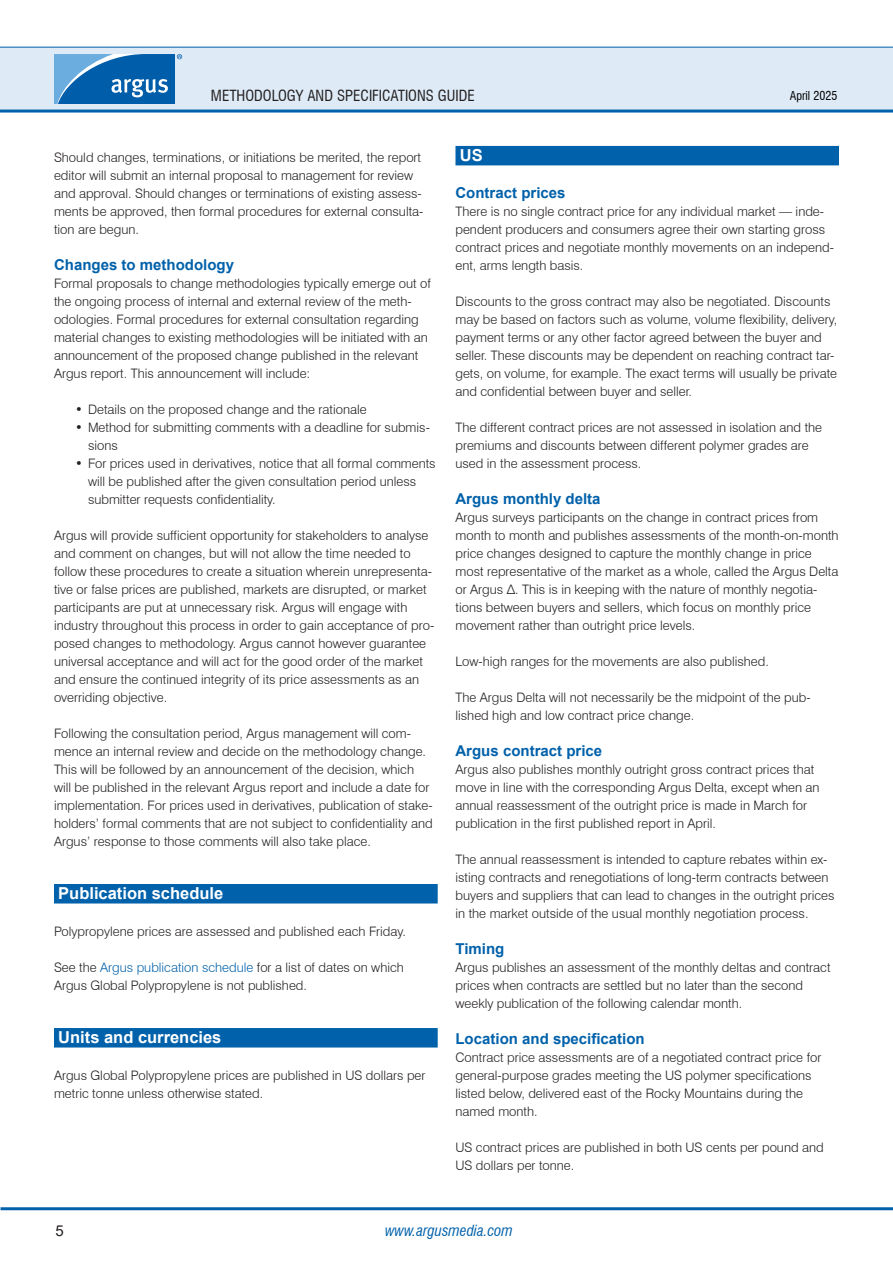
<style>
.page{position:relative;width:893px;height:1263px;background:#fff}
.page>*{position:absolute;margin:0;border:0;box-sizing:border-box;transform-origin:0 0}
.H1_-_Section_header_-_WOB{font:700 16.5px "Arial";color:#fff}
.H2_-_Bold_headline_-_old_H4{font:700 15px "Arial";color:#0161aa}
.t1{font:condensed 15px "Swiss 721 BT";color:#231f20}
.t2{font:italic condensed 15px "Swiss 721 BT";color:#0161aa}
.t3{font:15px "Arial";color:#231f20}
.P1_-_Body_Text{font:300 13.05px/18px "Swiss 721 BT";color:#231f20}
.t4{font:condensed 12px "Swiss 721 BT";color:#000}
.s1{color:#0161aa}
</style>
<div class="page">
<div style="left:0;top:47px;width:893px;height:64px;background:#deebf7"></div>
<hr style="left:0;top:110px;width:893px;height:3px;background:#0161aa">
<hr style="left:0;top:47px;width:893px;height:1px;background:#0161aa">
<hr style="left:1px;top:1207px;width:892px;height:3px;background:#0161aa">
<svg style="left:54px;top:54px;width:128px;height:50px;background:#3883c0"></svg>
<div style="left:54px;top:884px;width:384px;height:19px;background:#0161aa"></div>
<div style="left:54px;top:1028px;width:384px;height:19px;background:#0161aa"></div>
<div style="left:455px;top:146px;width:384px;height:19px;background:#0161aa"></div>
<p class="t1" style="left:211px;top:86px;width:265px">METHODOLOGY AND SPECIFICATIONS GUIDE</p>
<p class="t4" style="left:790px;top:88px;width:49px">April 2025</p>
<p class="P1_-_Body_Text" style="left:54px;top:148px;width:371px">Should changes, terminations, or initiations be merited, the report editor will submit an internal proposal to management for review and approval. Should changes or terminations of existing assess&shy;ments be approved, then formal procedures for external consulta&shy;tion are begun.</p>
<p class="H2_-_Bold_headline_-_old_H4" style="left:54px;top:254px;width:182px">Changes to methodology</p>
<p class="P1_-_Body_Text" style="left:54px;top:274px;width:379px">Formal proposals to change methodologies typically emerge out of the ongoing process of internal and external review of the meth&shy;odologies. Formal procedures for external consultation regarding material changes to existing methodologies will be initiated with an announcement of the proposed change published in the relevant Argus report. This announcement will include:</p>
<p class="P1_-_Body_Text" style="left:75px;top:400px;width:293px">• Details on the proposed change and the rationale</p>
<p class="P1_-_Body_Text" style="left:88px;top:418px;width:343px;text-indent:-13px">• Method for submitting comments with a deadline for submis&shy;sions</p>
<p class="P1_-_Body_Text" style="left:88px;top:454px;width:349px;text-indent:-13px">• For prices used in derivatives, notice that all formal comments will be published after the given consultation period unless submitter requests confidentiality.</p>
<p class="P1_-_Body_Text" style="left:54px;top:526px;width:382px">Argus will provide sufficient opportunity for stakeholders to analyse and comment on changes, but will not allow the time needed to follow these procedures to create a situation wherein unrepresenta&shy;tive or false prices are published, markets are disrupted, or market participants are put at unnecessary risk. Argus will engage with industry throughout this process in order to gain acceptance of pro&shy;posed changes to methodology. Argus cannot however guarantee universal acceptance and will act for the good order of the market and ensure the continued integrity of its price assessments as an overriding objective.</p>
<p class="P1_-_Body_Text" style="left:54px;top:724px;width:380px">Following the consultation period, Argus management will com&shy;mence an internal review and decide on the methodology change.<br>This will be followed by an announcement of the decision, which will be published in the relevant Argus report and include a date for implementation. For prices used in derivatives, publication of stake&shy;holders’ formal comments that are not subject to confidentiality and Argus’ response to those comments will also take place.</p>
<p class="H1_-_Section_header_-_WOB" style="left:58px;top:882px;width:167px">Publication schedule</p>
<p class="P1_-_Body_Text" style="left:54px;top:922px;width:354px">Polypropylene prices are assessed and published each Friday.</p>
<p class="P1_-_Body_Text" style="left:54px;top:958px;width:351px">See the <span class="s1">Argus publication schedule</span> for a list of dates on which<br>Argus Global Polypropylene is not published.</p>
<p class="H1_-_Section_header_-_WOB" style="left:58px;top:1026px;width:165px">Units and currencies</p>
<p class="P1_-_Body_Text" style="left:54px;top:1066px;width:373px">Argus Global Polypropylene prices are published in US dollars per metric tonne unless otherwise stated.</p>
<p class="H1_-_Section_header_-_WOB" style="left:460px;top:144px;width:24px">US</p>
<p class="H2_-_Bold_headline_-_old_H4" style="left:455px;top:182px;width:112px">Contract prices</p>
<p class="P1_-_Body_Text" style="left:455px;top:202px;width:380px">There is no single contract price for any individual market — inde&shy;pendent producers and consumers agree their own starting gross contract prices and negotiate monthly movements on an independ&shy;ent, arms length basis.</p>
<p class="P1_-_Body_Text" style="left:455px;top:292px;width:383px">Discounts to the gross contract may also be negotiated. Discounts may be based on factors such as volume, volume flexibility, delivery, payment terms or any other factor agreed between the buyer and seller. These discounts may be dependent on reaching contract tar&shy;gets, on volume, for example. The exact terms will usually be private</p>
<p class="P1_-_Body_Text" style="left:455px;top:382px;width:238px">and confidential between buyer and seller.</p>
<p class="P1_-_Body_Text" style="left:455px;top:418px;width:368px">The different contract prices are not assessed in isolation and the premiums and discounts between different polymer grades are used in the assessment process.</p>
<p class="H2_-_Bold_headline_-_old_H4" style="left:455px;top:488px;width:147px">Argus monthly delta</p>
<p class="P1_-_Body_Text" style="left:455px;top:508px;width:385px">Argus surveys participants on the change in contract prices from month to month and publishes assessments of the month-on-month price changes designed to capture the monthly change in price most representative of the market as a whole, called the Argus Delta or Argus Δ. This is in keeping with the nature of monthly negotia&shy;tions between buyers and sellers, which focus on monthly price movement rather than outright price levels.</p>
<p class="P1_-_Body_Text" style="left:455px;top:652px;width:315px">Low-high ranges for the movements are also published.</p>
<p class="P1_-_Body_Text" style="left:455px;top:688px;width:357px">The Argus Delta will not necessarily be the midpoint of the pub&shy;lished high and low contract price change.</p>
<p class="H2_-_Bold_headline_-_old_H4" style="left:455px;top:740px;width:148px">Argus contract price</p>
<p class="P1_-_Body_Text" style="left:455px;top:760px;width:366px">Argus also publishes monthly outright gross contract prices that move in line with the corresponding Argus Delta, except when an annual reassessment of the outright price is made in March for publication in the first published report in April.</p>
<p class="P1_-_Body_Text" style="left:455px;top:850px;width:380px">The annual reassessment is intended to capture rebates within ex&shy;isting contracts and renegotiations of long-term contracts between buyers and suppliers that can lead to changes in the outright prices in the market outside of the usual monthly negotiation process.</p>
<p class="H2_-_Bold_headline_-_old_H4" style="left:455px;top:938px;width:50px">Timing</p>
<p class="P1_-_Body_Text" style="left:455px;top:958px;width:377px">Argus publishes an assessment of the monthly deltas and contract prices when contracts are settled but no later than the second weekly publication of the following calendar month.</p>
<p class="H2_-_Bold_headline_-_old_H4" style="left:455px;top:1028px;width:191px">Location and specification</p>
<p class="P1_-_Body_Text" style="left:455px;top:1048px;width:367px">Contract price assessments are of a negotiated contract price for general-purpose grades meeting the US polymer specifications listed below, delivered east of the Rocky Mountains during the named month.</p>
<p class="P1_-_Body_Text" style="left:455px;top:1138px;width:370px">US contract prices are published in both US cents per pound and<br>US dollars per tonne.</p>
<p class="t3" style="left:55px;top:1220px;width:10px">5</p>
<p class="t2" style="left:385px;top:1221px;width:129px">www.argusmedia.com</p>
</div>
